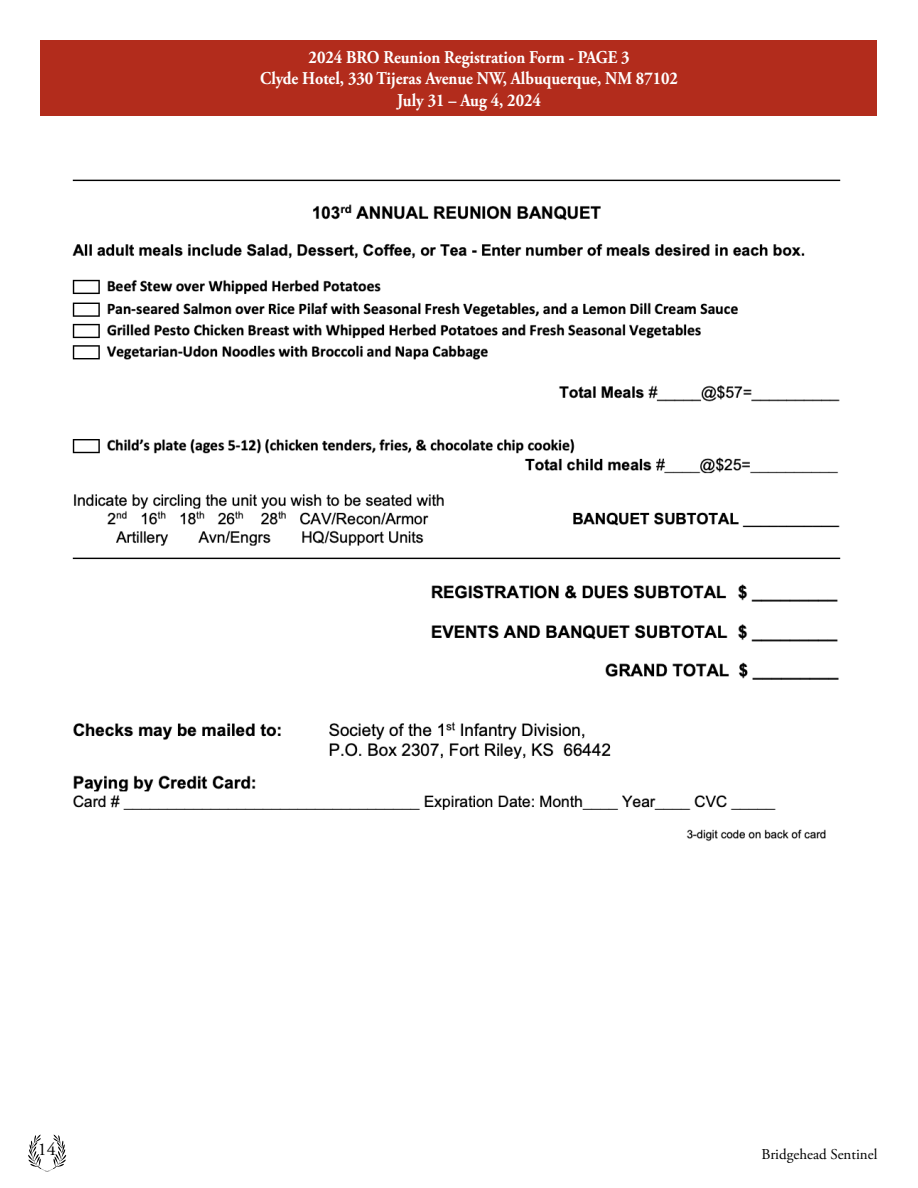
<style>
.page{position:relative;width:918px;height:1188px;background:#fff}
.page>*{position:absolute;margin:0;border:0;box-sizing:border-box;transform-origin:0 0}
.t1{font:700 18px/21.6px "Adobe Garamond Pro";color:#fff;text-align:center;scale:.9 1}
.t2{font:18px "Adobe Garamond Pro";color:#000}
.t3{font:15px "Adobe Garamond Pro";color:#000}
</style>
<div class="page">
<svg style="left:28px;top:1135px;width:38px;height:37px"></svg>
<div style="left:40px;top:40px;width:838px;height:77px;background:#b22c1c"></div>
<img style="left:72px;top:179px;width:769px;height:662px">
<p class="t1" style="left:260px;top:46px;width:466px">2024 BRO Reunion Registration Form - PAGE 3<br>Clyde Hotel, 330 Tijeras Avenue NW, Albuquerque, NM 87102<br>July 31 – Aug 4, 2024</p>
<p class="t2" style="left:38px;top:1139px;width:19px">14</p>
<p class="t3" style="left:761px;top:1145px;width:118px">Bridgehead Sentinel</p>
</div>
